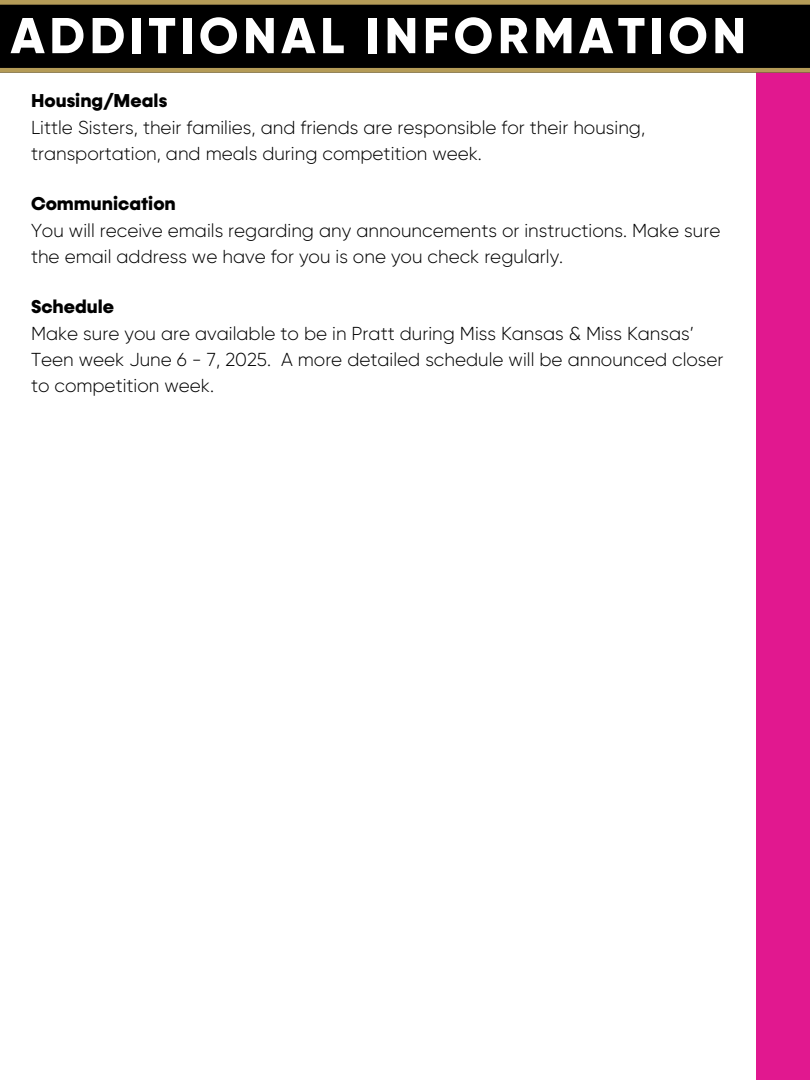
<style>
.page{position:relative;width:810px;height:1080px;background:#fff}
.page>*{position:absolute;margin:0;border:0;box-sizing:border-box;transform-origin:0 0}
.t1{font:800 50.25px "Gilroy";letter-spacing:.09em;color:#fff}
.t2{font:300 18.75px/25.8px "Gilroy";color:#000}
.t3{font:800 18.75px "Konnect";color:#000}
</style>
<div class="page">
<div style="left:757px;top:0;width:53px;height:1080px;background:#e1188f"></div>
<svg style="left:0;top:0;width:810px;height:73px;background:#17140b"></svg>
<p class="t1" style="left:11px;top:5px;width:737px">ADDITIONAL INFORMATION</p>
<h1 class="t3" style="left:31px;top:89px;width:138px">Housing/Meals</h1>
<p class="t2" style="left:31px;top:115px;width:616px">Little Sisters, their families, and friends are responsible for their housing, transportation, and meals during competition week.</p>
<p class="t3" style="left:31px;top:192px;width:146px">Communication</p>
<p class="t2" style="left:31px;top:218px;width:691px">You will receive emails regarding any announcements or instructions. Make sure the email address we have for you is one you check regularly.</p>
<p class="t3" style="left:31px;top:295px;width:85px">Schedule</p>
<p class="t2" style="left:31px;top:321px;width:694px">Make sure you are available to be in Pratt during Miss Kansas &amp; Miss Kansas’<br>Teen week June 6 - 7, 2025. A more detailed schedule will be announced closer to competition week.</p>
</div>
